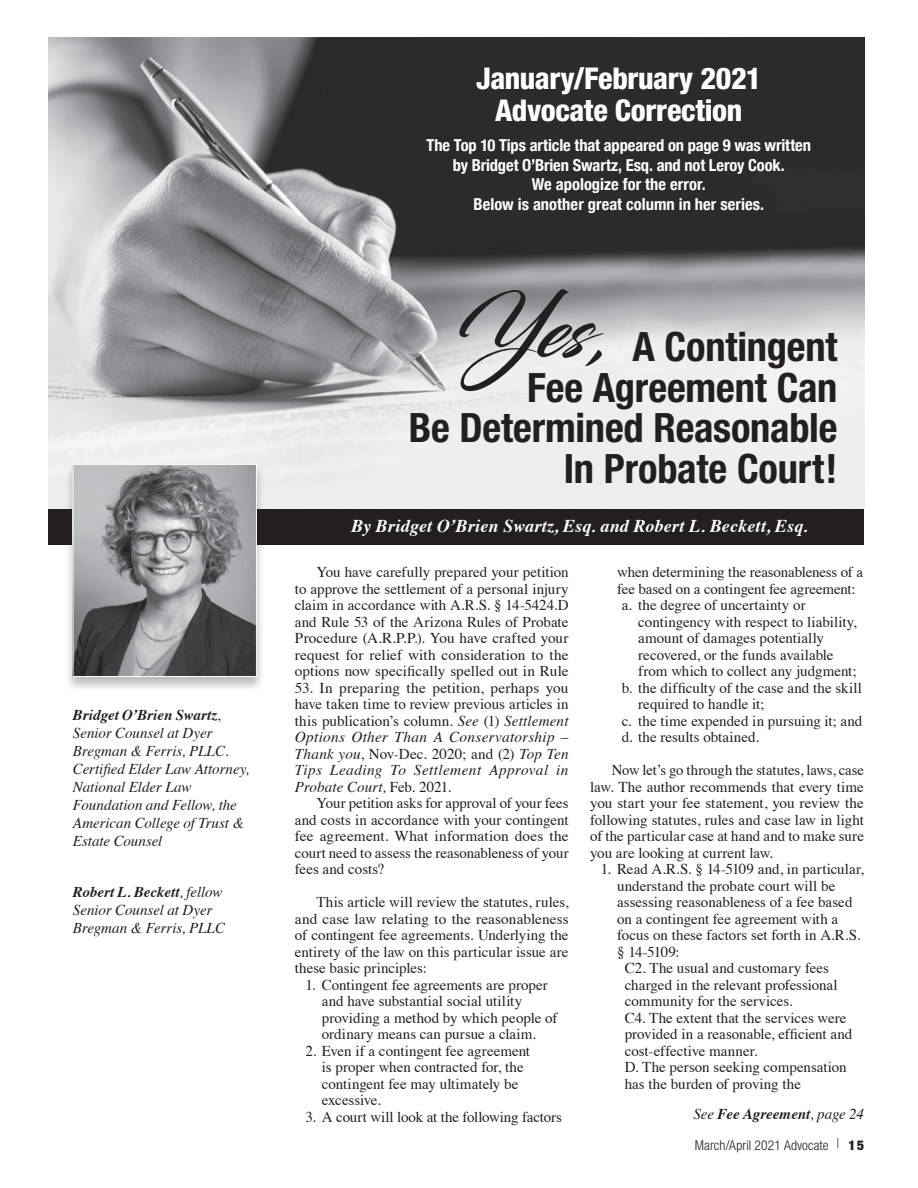
<style>
.page{position:relative;width:918px;height:1188px;background:#fff}
.page>*{position:absolute;margin:0;border:0;box-sizing:border-box;transform-origin:0 0}
.t1{font:81.6px "Blacksword";color:#231f20}
.t2{font:700 condensed 40.5px/40.5px "Helvetica Neue";letter-spacing:-.005em;color:#231f20;text-align:right}
.t3{font:800 condensed 30px/31.5px "Helvetica Neue LT Std";letter-spacing:-.015em;color:#fff;text-align:center}
.t4{font:italic 700 18px "Times";letter-spacing:.01em;color:#fff}
.t5{font:700 condensed 16.5px/19.5px "Helvetica Neue";letter-spacing:-.005em;color:#fff;text-align:center}
.t6{font:15px/16.5px "Times";color:#231f20;text-align:justify}
.t7{font:italic 15px/18px "Times";letter-spacing:-.005em;color:#231f20}
.t8{font:italic 700 15px "Times";letter-spacing:-.01em;color:#231f20}
.t9{font:300 condensed 13.5px "Helvetica Neue LT Std";letter-spacing:.005em;color:#231f20}
.s1{font-weight:700}
.s2{font-style:normal}
.s3{font-style:italic}
.s4{font-weight:400}
.s5{font-weight:900}
</style>
<div class="page">
<img style="left:49px;top:38px;width:815px;height:471px">
<div style="left:49px;top:509px;width:815px;height:36px;background:#231f20"></div>
<div style="left:64px;top:463px;width:201px;height:229px;background:#231f20;opacity:.3"></div>
<img style="left:75px;top:466px;width:180px;height:209px">
<div style="left:73px;top:464px;width:184px;height:213px;border:1px solid #fff"></div>
<p class="t7" style="left:73px;top:705px;width:178px"><span class="s1">Bridget O’Brien Swartz</span><span class="s2">,<br></span>Senior Counsel at Dyer<br>Bregman &amp; Ferris, PLLC.<br>Certified Elder Law Attorney,<br>National Elder Law<br>Foundation and Fellow, the<br>American College of Trust &amp;<br>Estate Counsel</p>
<p class="t7" style="left:73px;top:882px;width:154px"><span class="s1">Robert L. Beckett</span>, fellow<br>Senior Counsel at Dyer<br>Bregman &amp; Ferris, PLLC</p>
<h3 class="t3" style="left:476px;top:62px;width:287px">January/February 2021<br>Advocate Correction</h3>
<p class="t5" style="left:427px;top:134px;width:386px">The Top 10 Tips article that appeared on page 9 was written by Bridget O’Brien Swartz, Esq. and not Leroy Cook.<br>We apologize for the error.<br>Below is another great column in her series.</p>
<h1 class="t1" style="left:453px;top:281px;width:163px">Yes,</h1>
<h2 class="t2" style="left:409px;top:326px;width:430px">A Contingent<br>Fee Agreement Can<br>Be Determined Reasonable<br>In Probate Court!</h2>
<p class="t4" style="left:351px;top:509px;width:458px">By Bridget O’Brien Swartz, Esq. and Robert L. Beckett, Esq.</p>
<p class="t6" style="left:295px;top:562px;width:275px;text-indent:22px">You have carefully prepared your petition to approve the settlement of a personal injury claim in accordance with A.R.S. § 14-5424.D and Rule 53 of the Arizona Rules of Probate Procedure (A.R.P.P.). You have crafted your request for relief with consideration to the options now specifically spelled out in Rule</p>
<p class="t6" style="left:295px;top:678px;width:275px">53. In preparing the petition, perhaps you have taken time to review previous articles in this publication’s column. <span class="s3">See</span> (1) <span class="s3">Settlement Options Other Than A Conservatorship – Thank you</span>, Nov-Dec. 2020; and (2) <span class="s3">Top Ten Tips Leading To Settlement Approval in Probate Court,</span> Feb. 2021.</p>
<p class="t6" style="left:295px;top:793px;width:275px;text-indent:22px">Your petition asks for approval of your fees and costs in accordance with your contingent fee agreement. What information does the court need to assess the reasonableness of your fees and costs?</p>
<p class="t6" style="left:295px;top:892px;width:275px;text-indent:22px">This article will review the statutes, rules, and case law relating to the reasonableness of contingent fee agreements. Underlying the entirety of the law on this particular issue are these basic principles:</p>
<p class="t6" style="left:322px;top:975px;width:237px;text-align:left;text-indent:-16px">1. Contingent fee agreements are proper and have substantial social utility providing a method by which people of ordinary means can pursue a claim.</p>
<p class="t6" style="left:322px;top:1041px;width:210px;text-align:left;text-indent:-16px">2. Even if a contingent fee agreement is proper when contracted for, the contingent fee may ultimately be excessive.</p>
<p class="t6" style="left:305px;top:1107px;width:258px">3. A court will look at the following factors</p>
<p class="t6" style="left:617px;top:562px;width:247px">when determining the reasonableness of a</p>
<p class="t6" style="left:617px;top:579px;width:240px">fee based on a contingent fee agreement:</p>
<p class="t6" style="left:622px;top:595px;width:185px">a. the degree of uncertainty or</p>
<p class="t6" style="left:638px;top:612px;width:220px">contingency with respect to liability,</p>
<p class="t6" style="left:638px;top:628px;width:187px">amount of damages potentially</p>
<p class="t6" style="left:638px;top:645px;width:197px">recovered, or the funds available</p>
<p class="t6" style="left:638px;top:661px;width:220px">from which to collect any judgment;</p>
<p class="t6" style="left:622px;top:678px;width:242px">b. the difficulty of the case and the skill</p>
<p class="t6" style="left:638px;top:694px;width:128px">required to handle it;</p>
<p class="t6" style="left:622px;top:711px;width:242px">c. the time expended in pursuing it; and</p>
<p class="t6" style="left:622px;top:727px;width:139px">d. the results obtained.</p>
<p class="t6" style="left:590px;top:760px;width:275px;text-indent:22px">Now let’s go through the statutes, laws, case law. The author recommends that every time you start your fee statement, you review the following statutes, rules and case law in light of the particular case at hand and to make sure you are looking at current law.</p>
<p class="t6" style="left:601px;top:859px;width:265px">1. Read A.R.S. § 14-5109 and, in particular,</p>
<p class="t6" style="left:617px;top:876px;width:220px">understand the probate court will be</p>
<p class="t6" style="left:617px;top:892px;width:237px">assessing reasonableness of a fee based</p>
<p class="t6" style="left:617px;top:909px;width:223px">on a contingent fee agreement with a</p>
<p class="t6" style="left:617px;top:925px;width:245px">focus on these factors set forth in A.R.S.</p>
<p class="t6" style="left:617px;top:942px;width:64px">§ 14-5109:</p>
<p class="t6" style="left:625px;top:958px;width:206px">C2. The usual and customary fees</p>
<p class="t6" style="left:625px;top:975px;width:214px">charged in the relevant professional</p>
<p class="t6" style="left:625px;top:991px;width:169px">community for the services.</p>
<p class="t6" style="left:625px;top:1008px;width:223px">C4. The extent that the services were</p>
<p class="t6" style="left:625px;top:1024px;width:229px">provided in a reasonable, efficient and</p>
<p class="t6" style="left:625px;top:1041px;width:134px">cost-effective manner.</p>
<p class="t6" style="left:625px;top:1057px;width:224px">D. The person seeking compensation</p>
<p class="t6" style="left:625px;top:1074px;width:178px">has the burden of proving the</p>
<p class="t8" style="left:694px;top:1100px;width:172px"><span class="s4">See</span> Fee Agreement<span class="s4">, page 24</span></p>
<p class="t9" style="left:695px;top:1137px;width:171px">March/April 2021 Advocate | <span class="s5">15</span></p>
</div>
